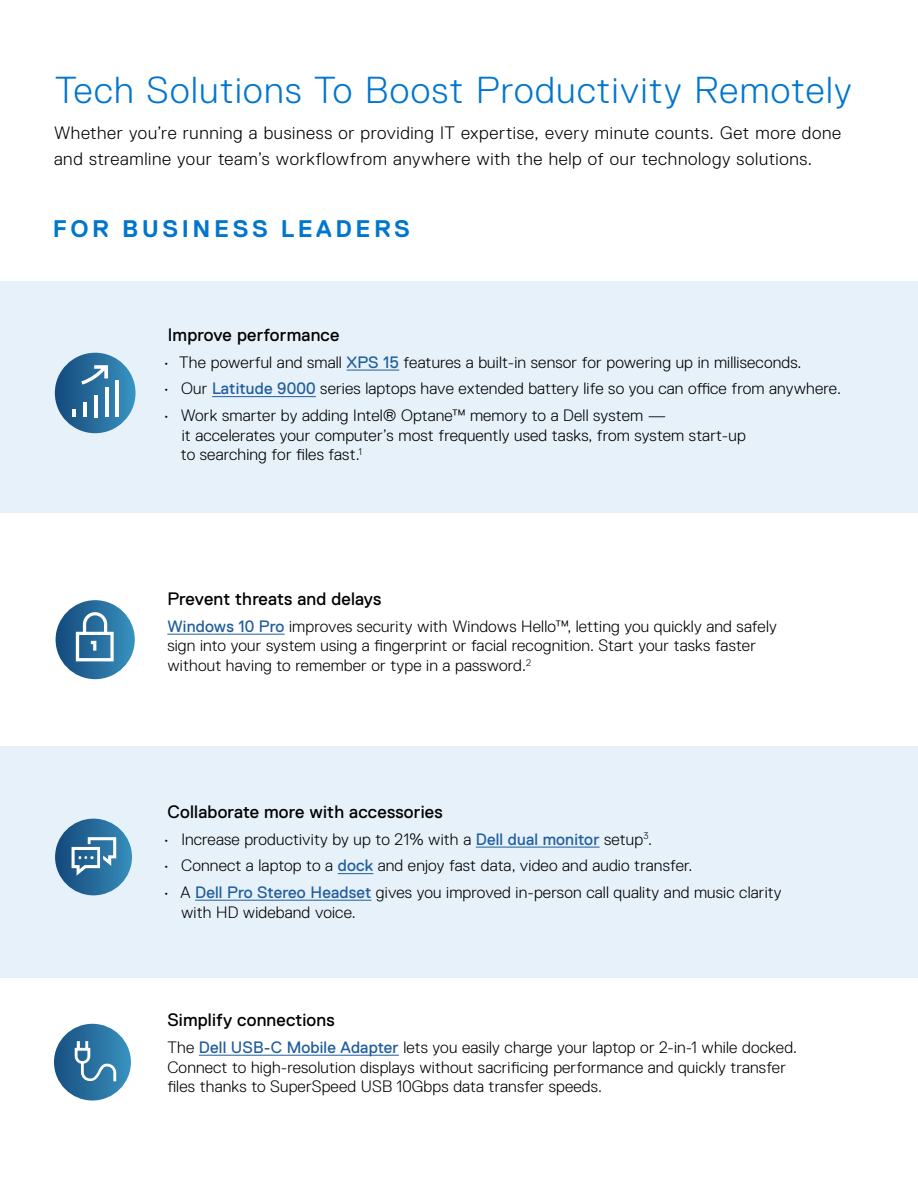
<style>
.page{position:relative;width:918px;height:1188px;background:#fff}
.page>*{position:absolute;margin:0;border:0;box-sizing:border-box;transform-origin:0 0}
.t1{font:300 37.5px "Dell Replica";letter-spacing:.04em;color:#0076ce}
.t2{font:700 24px "Dell Replica";letter-spacing:.145em;color:#0076ce}
.t3{font:300 18px/25.5px "Dell Replica";letter-spacing:.035em;color:#000}
.t4{font:18px "Dell Replica";letter-spacing:.01em;color:#000}
.t5{font:300 16.5px/19.8px "Dell Replica";letter-spacing:.01em;color:#000}
.s1{font-weight:400;color:#215e9e}
</style>
<div class="page">
<div style="left:0;top:282px;width:918px;height:231px;background:#e6f1fa"></div>
<div style="left:0;top:746px;width:918px;height:231px;background:#e6f1fa"></div>
<hr style="left:347px;top:370px;width:52px;height:1px;background:#215e9e">
<hr style="left:212px;top:396px;width:104px;height:1px;background:#215e9e">
<hr style="left:476px;top:847px;width:124px;height:1px;background:#215e9e">
<hr style="left:338px;top:873px;width:35px;height:1px;background:#215e9e">
<hr style="left:195px;top:900px;width:177px;height:1px;background:#215e9e">
<svg style="left:55px;top:819px;width:77px;height:76px;background:#276b9b"></svg>
<svg style="left:72px;top:837px;width:44px;height:39px;background:#6495b7"></svg>
<svg style="left:55px;top:353px;width:81px;height:80px;background:#2c719f"></svg>
<hr style="left:116px;top:380px;width:3px;height:37px;background:#fff">
<hr style="left:105px;top:388px;width:3px;height:29px;background:#fff">
<hr style="left:94px;top:395px;width:4px;height:22px;background:#fff">
<hr style="left:83px;top:402px;width:3px;height:15px;background:#fff">
<svg style="left:72px;top:409px;width:4px;height:8px"></svg>
<svg style="left:81px;top:365px;width:27px;height:20px"></svg>
<hr style="left:167px;top:634px;width:118px;height:1px;background:#215e9e">
<div style="left:56px;top:600px;width:79px;height:79px;background:linear-gradient(to right,#13487b,#3b93bf);border-radius:40px"></div>
<svg style="left:76px;top:612px;width:38px;height:49px"></svg>
<svg style="left:54px;top:1024px;width:77px;height:77px;background:#2b71a0"></svg>
<svg style="left:75px;top:1041px;width:41px;height:40px;background:#5690b5"></svg>
<hr style="left:199px;top:1055px;width:200px;height:1px;background:#215e9e">
<h1 class="t1" style="left:55px;top:69px;width:798px">Tech Solutions To Boost Productivity Remotely</h1>
<p class="t3" style="left:54px;top:120px;width:789px">Whether you’re running a business or providing IT expertise, every minute counts. Get more done and streamline your team’s workflowfrom anywhere with the help of our technology solutions.</p>
<h2 class="t2" style="left:53px;top:215px;width:359px">FOR BUSINESS LEADERS</h2>
<p class="t4" style="left:168px;top:325px;width:173px">Improve performance</p>
<p class="t5" style="left:163px;top:352px;width:640px">• The powerful and small <span class="s1">XPS 15</span> features a built-in sensor for powering up in milliseconds.</p>
<p class="t5" style="left:163px;top:379px;width:679px">• Our <span class="s1">Latitude 9000</span> series laptops have extended battery life so you can office from anywhere.</p>
<p class="t5" style="left:181px;top:405px;width:566px;text-indent:-18px">• Work smarter by adding Intel® Optane™ memory to a Dell system —<br>it accelerates your computer’s most frequently used tasks, from system start-up to searching for files fast.<sup>1</sup></p>
<p class="t4" style="left:167px;top:589px;width:216px">Prevent threats and delays</p>
<p class="t5" style="left:167px;top:616px;width:611px"><span class="s1">Windows 10 Pro</span> improves security with Windows Hello™, letting you quickly and safely sign into your system using a fingerprint or facial recognition. Start your tasks faster without having to remember or type in a password.<sup>2</sup></p>
<p class="t4" style="left:168px;top:802px;width:277px">Collaborate more with accessories</p>
<p class="t5" style="left:163px;top:829px;width:491px">• Increase productivity by up to 21% with a <span class="s1">Dell dual monitor</span> setup<sup>3</sup>.</p>
<p class="t5" style="left:163px;top:856px;width:531px">• Connect a laptop to a <span class="s1">dock</span> and enjoy fast data, video and audio transfer.</p>
<p class="t5" style="left:181px;top:882px;width:602px;text-indent:-18px">• A <span class="s1">Dell Pro Stereo Headset</span> gives you improved in-person call quality and music clarity with HD wideband voice.</p>
<p class="t4" style="left:167px;top:1010px;width:169px">Simplify connections</p>
<p class="t5" style="left:167px;top:1037px;width:631px">The <span class="s1">Dell USB-C Mobile Adapter</span> lets you easily charge your laptop or 2-in-1 while docked.<br>Connect to high-resolution displays without sacrificing performance and quickly transfer files thanks to SuperSpeed USB 10Gbps data transfer speeds.</p>
</div>
